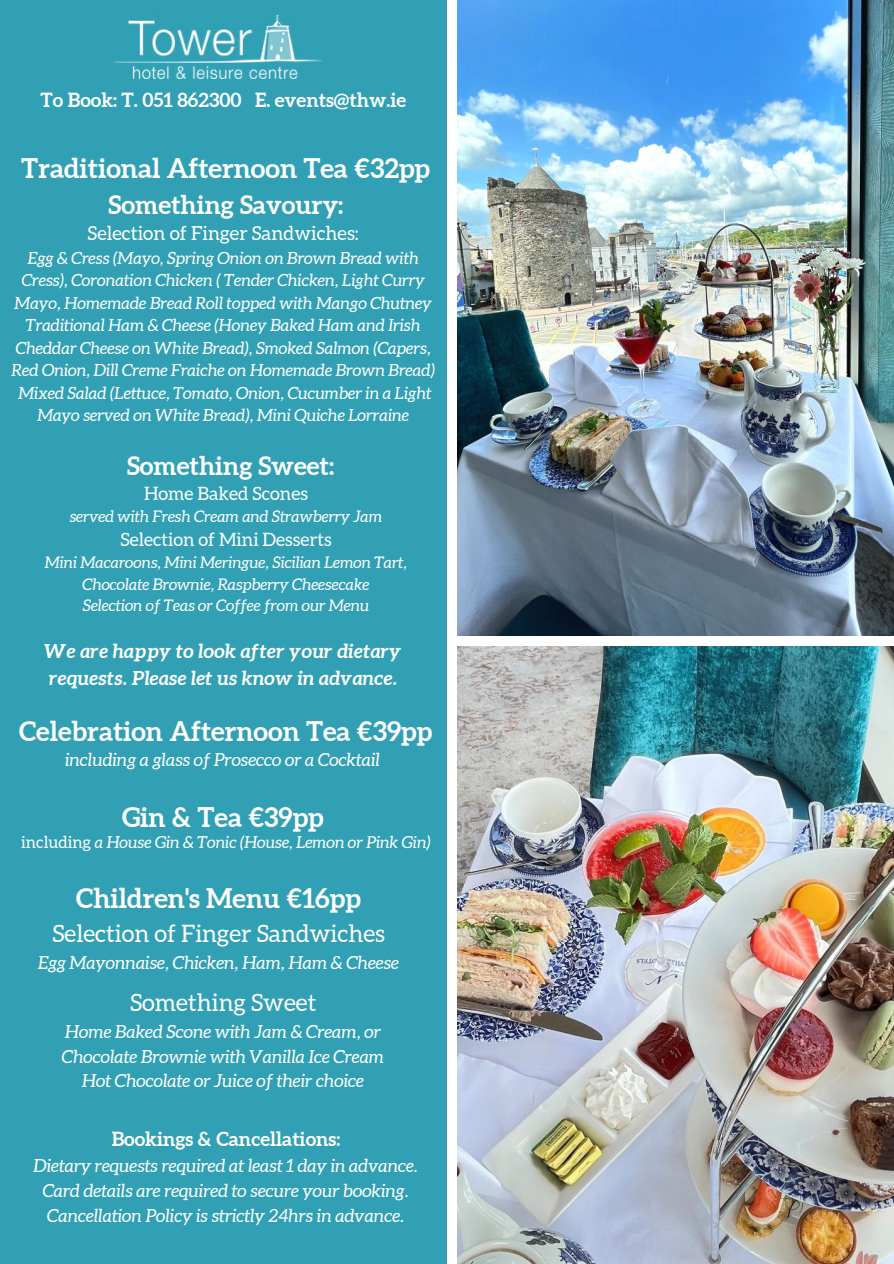
<style>
.page{position:relative;width:894px;height:1264px;background:#fff}
.page>*{position:absolute;margin:0;border:0;box-sizing:border-box;transform-origin:0 0}
.t1{font:700 27px "Aleo";color:#fff}
.t2{font:700 25.5px "Aleo";color:#fff}
.t3{font:24px "Aleo";color:#fff}
.t4{font:italic 700 19.5px/27px "Aleo";color:#fff}
.t5{font:700 19.5px "Aleo";color:#fff}
.t6{font:19.35px "Aleo";color:#fff}
.t7{font:18.45px "Aleo";color:#fff}
.t8{font:italic 18px/24.8px "Aleo";color:#fff;text-align:center}
.t9{font:italic 16.8px/22.5px "Aleo";color:#fff;text-align:center}
.t10{font:italic 16.5px "Aleo";color:#fff}
.t11{font:italic 15.9px/21.3px "Aleo";color:#fff;text-align:center}
.s1{font-style:normal}
</style>
<div class="page">
<img style="left:457px;top:646px;width:436px;height:617px">
<img style="left:457px;top:0;width:436px;height:635px">
<div style="left:0;top:0;width:446px;height:1263px;background:#31a0b4"></div>
<img style="left:113px;top:15px;width:210px;height:63px">
<p class="t5" style="left:40px;top:89px;width:367px">To Book: T. 051 862300 E. events@thw.ie</p>
<h1 class="t1" style="left:21px;top:152px;width:410px">Traditional Afternoon Tea €32pp</h1>
<h2 class="t2" style="left:109px;top:190px;width:236px">Something Savoury:</h2>
<p class="t6" style="left:88px;top:222px;width:273px">Selection of Finger Sandwiches:</p>
<p class="t9" style="left:11px;top:246px;width:425px">Egg &amp; Cress (Mayo, Spring Onion on Brown Bread with Cress), Coronation Chicken ( Tender Chicken, Light Curry Mayo, Homemade Bread Roll topped with Mango Chutney Traditional Ham &amp; Cheese (Honey Baked Ham and Irish Cheddar Cheese on White Bread), Smoked Salmon (Capers, Red Onion, Dill Creme Fraiche on Homemade Brown Bread)<br>Mixed Salad (Lettuce, Tomato, Onion, Cucumber in a Light Mayo served on White Bread), Mini Quiche Lorraine</p>
<h2 class="t2" style="left:127px;top:451px;width:208px">Something Sweet:</h2>
<p class="t7" style="left:144px;top:482px;width:165px">Home Baked Scones</p>
<p class="t11" style="left:70px;top:506px;width:314px">served with Fresh Cream and Strawberry Jam</p>
<p class="t7" style="left:120px;top:529px;width:212px">Selection of Mini Desserts</p>
<p class="t11" style="left:45px;top:552px;width:363px">Mini Macaroons, Mini Meringue, Sicilian Lemon Tart,<br>Chocolate Brownie, Raspberry Cheesecake<br>Selection of Teas or Coffee from our Menu</p>
<p class="t4" style="left:44px;top:637px;width:359px">We are happy to look after your dietary requests. Please let us know in advance.</p>
<h1 class="t1" style="left:19px;top:715px;width:414px">Celebration Afternoon Tea €39pp</h1>
<p class="t8" style="left:65px;top:747px;width:316px">including a glass of Prosecco or a Cocktail</p>
<h1 class="t1" style="left:122px;top:801px;width:203px">Gin &amp; Tea €39pp</h1>
<p class="t10" style="left:21px;top:833px;width:411px"><span class="s1">including</span> a House Gin &amp; Tonic (House, Lemon or Pink Gin)</p>
<h1 class="t1" style="left:76px;top:883px;width:286px">Children's Menu €16pp</h1>
<h3 class="t3" style="left:52px;top:920px;width:334px">Selection of Finger Sandwiches</h3>
<p class="t8" style="left:38px;top:950px;width:362px">Egg Mayonnaise, Chicken, Ham, Ham &amp; Cheese</p>
<h3 class="t3" style="left:130px;top:988px;width:188px">Something Sweet</h3>
<p class="t8" style="left:62px;top:1019px;width:323px">Home Baked Scone with Jam &amp; Cream, or<br>Chocolate Brownie with Vanilla Ice Cream<br>Hot Chocolate or Juice of their choice</p>
<p class="t5" style="left:112px;top:1127px;width:230px">Bookings &amp; Cancellations:</p>
<p class="t8" style="left:33px;top:1153px;width:386px">Dietary requests required at least 1 day in advance.<br>Card details are required to secure your booking.<br>Cancellation Policy is strictly 24hrs in advance.</p>
</div>
